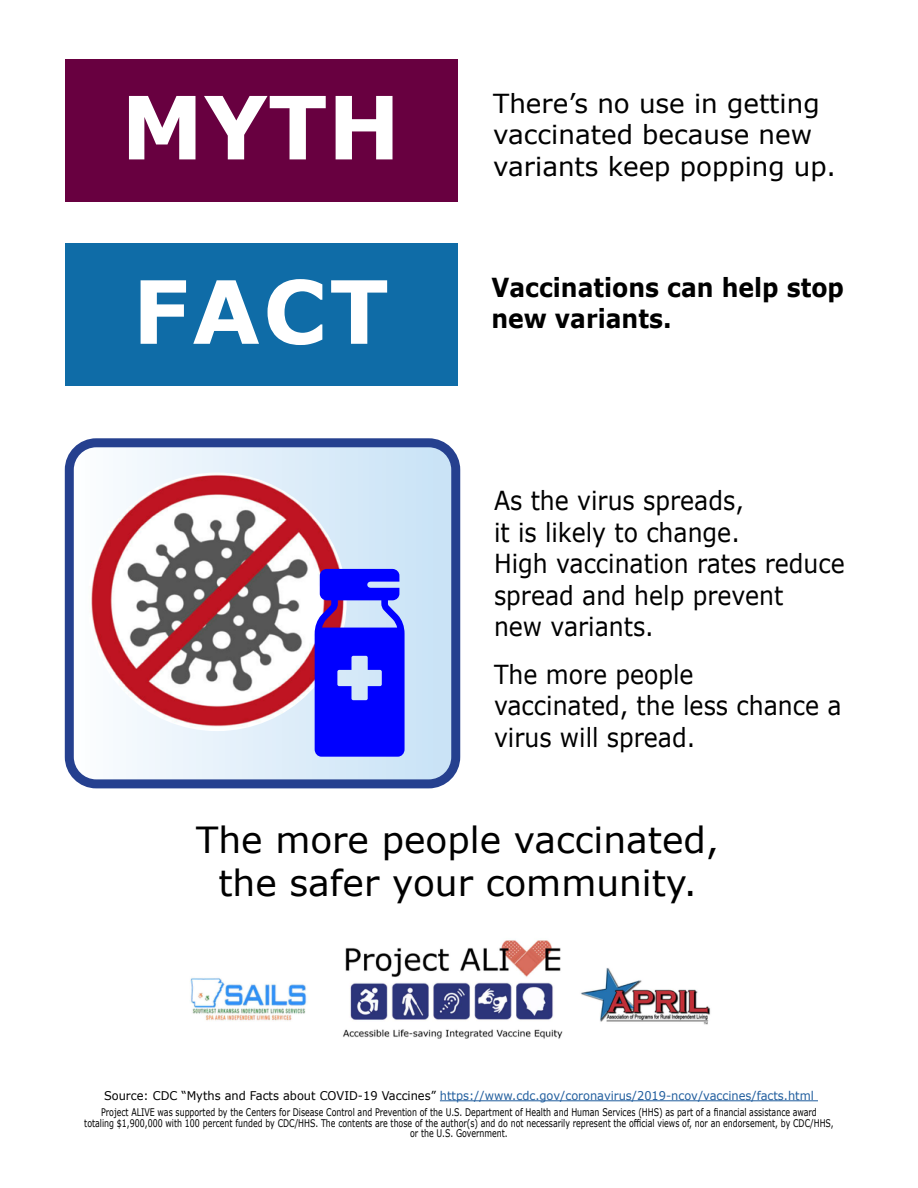
<style>
.page{position:relative;width:918px;height:1188px;background:#fff}
.page>*{position:absolute;margin:0;border:0;box-sizing:border-box;transform-origin:0 0}
.t1{font:700 87.3px "Verdana";letter-spacing:.015em;color:#fff}
.t2{font:36px/43.2px "Verdana";color:#000;text-align:center}
.t3{font:26.25px/31.5px "Verdana";color:#000;scale:.9 1}
.t4{font:26.25px/31.5px "Verdana";color:#000}
.t5{font:700 26.25px/31.5px "Verdana";color:#000;scale:.9 1}
.t6{font:12px "Verdana";color:#215e9e;scale:.95 1}
.t7{font:10.5px/10.5px "Verdana";color:#000;text-align:center;scale:.75 1}
.s1{color:#000}
</style>
<div class="page">
<hr style="left:440px;top:1100px;width:378px;height:1px;background:#215e9e">
<div style="left:65px;top:59px;width:393px;height:143px;background:#680040"></div>
<div style="left:65px;top:244px;width:393px;height:142px;background:#0f6ca7"></div>
<svg style="left:75px;top:448px;width:375px;height:330px"></svg>
<div style="left:65px;top:438px;width:395px;height:350px;border:9px solid #25408f;border-radius:27px"></div>
<img style="left:87px;top:472px;width:260px;height:259px;border-radius:129px">
<svg style="left:315px;top:569px;width:90px;height:188px;background:#3030f8"></svg>
<img style="left:190px;top:940px;width:521px;height:99px">
<h1 class="t1" style="left:121px;top:66px;width:281px">MYTH</h1>
<h1 class="t1" style="left:132px;top:250px;width:258px">FACT</h1>
<p class="t4" style="left:493px;top:87px;width:344px">There’s no use in getting vaccinated because new variants keep popping up.</p>
<p class="t5" style="left:491px;top:271px;width:393px">Vaccinations can help stop new variants.</p>
<p class="t3" style="left:494px;top:485px;width:391px">As the virus spreads,<br>it is likely to change.<br>High vaccination rates reduce spread and help prevent<br>new variants.</p>
<p class="t3" style="left:494px;top:658px;width:388px">The more people<br>vaccinated, the less chance a virus will spread.</p>
<p class="t2" style="left:196px;top:818px;width:524px">The more people vaccinated, the safer your community.</p>
<p class="t6" style="left:104px;top:1087px;width:749px"><span class="s1">Source: CDC “Myths and Facts about COVID-19 Vaccines”</span> https://www.cdc.gov/coronavirus/2019-ncov/vaccines/facts.html</p>
<p class="t7" style="left:84px;top:1107px;width:1001px">Project ALIVE was supported by the Centers for Disease Control and Prevention of the U.S. Department of Health and Human Services (HHS) as part of a financial assistance award<br>totaling $1,900,000 with 100 percent funded by CDC/HHS. The contents are those of the author(s) and do not necessarily represent the official views of, nor an endorsement, by CDC/HHS, or the U.S. Government.</p>
</div>
